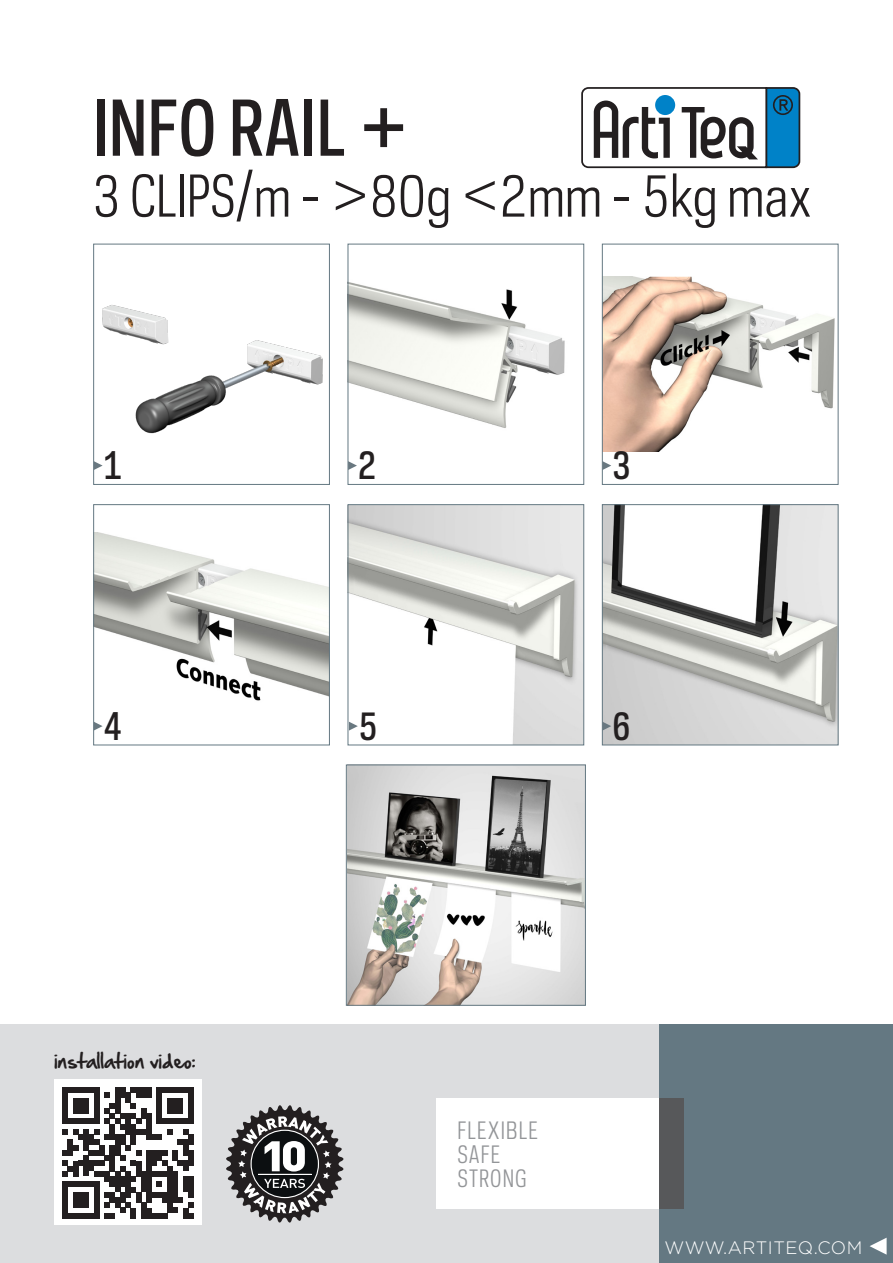
<style>
.page{position:relative;width:893px;height:1263px;background:#fff}
.page>*{position:absolute;margin:0;border:0;box-sizing:border-box;transform-origin:0 0}
.t1{font:500 72px "Galaxie Polaris Condensed";color:#231f20}
.t2{font:54px "Galaxie Polaris Condensed";color:#231f20}
.t3{font:500 36px "Galaxie Polaris Condensed";color:#231f20}
.t4{font:22.5px "Galaxie Polaris Condensed";letter-spacing:.05em;color:#939598}
.t5{font:18px "Hand Of Sean";color:#231f20}
.Tabel_tekst-kl{font:300 18px "Gotham";letter-spacing:.025em;color:#fff}
</style>
<div class="page">
<div style="left:0;top:1025px;width:893px;height:238px;background:#dcdddf"></div>
<div style="left:659px;top:1025px;width:234px;height:238px;background:#647882"></div>
<div style="left:659px;top:1098px;width:25px;height:111px;background:#57585a"></div>
<div style="left:437px;top:1098px;width:222px;height:111px;background:#fff"></div>
<svg style="left:581px;top:87px;width:219px;height:81px"></svg>
<img style="left:102px;top:305px;width:221px;height:129px">
<div style="left:93px;top:244px;width:237px;height:241px;border:1px solid #647882"></div>
<div style="left:54px;top:1079px;width:148px;height:146px;background:#fff"></div>
<svg style="left:63px;top:1087px;width:131px;height:131px"></svg>
<svg style="left:870px;top:1238px;width:17px;height:17px"></svg>
<svg style="left:226px;top:1105px;width:118px;height:118px"></svg>
<svg style="left:94px;top:461px;width:9px;height:9px"></svg>
<img style="left:350px;top:506px;width:232px;height:237px">
<div style="left:348px;top:504px;width:236px;height:241px;border:1px solid #647882"></div>
<img style="left:604px;top:276px;width:231px;height:175px">
<div style="left:602px;top:244px;width:236px;height:241px;border:1px solid #647882"></div>
<img style="left:95px;top:532px;width:233px;height:169px">
<div style="left:93px;top:504px;width:237px;height:241px;border:1px solid #647882"></div>
<img style="left:604px;top:506px;width:232px;height:237px">
<div style="left:602px;top:504px;width:236px;height:241px;border:1px solid #647882"></div>
<svg style="left:349px;top:722px;width:9px;height:8px"></svg>
<svg style="left:602px;top:722px;width:9px;height:8px"></svg>
<img style="left:350px;top:282px;width:215px;height:146px">
<div style="left:348px;top:244px;width:236px;height:241px;border:1px solid #647882"></div>
<svg style="left:348px;top:461px;width:9px;height:9px"></svg>
<svg style="left:94px;top:722px;width:9px;height:8px"></svg>
<svg style="left:602px;top:461px;width:9px;height:9px"></svg>
<img style="left:348px;top:766px;width:236px;height:238px">
<div style="left:346px;top:764px;width:240px;height:242px;border:1px solid #647882"></div>
<p class="t1" style="left:92px;top:80px;width:319px">INFO RAIL +</p>
<p class="t2" style="left:92px;top:160px;width:721px">3 CLIPS/m - &gt;80g &lt;2mm - 5kg max</p>
<p class="t3" style="left:104px;top:441px;width:20px">1</p>
<p class="t3" style="left:104px;top:702px;width:20px">4</p>
<p class="t5" style="left:54px;top:1045px;width:143px">installation video:</p>
<p class="t3" style="left:358px;top:441px;width:20px">2</p>
<p class="t3" style="left:612px;top:441px;width:20px">3</p>
<p class="t3" style="left:359px;top:702px;width:20px">5</p>
<p class="t3" style="left:612px;top:702px;width:20px">6</p>
<p class="t4" style="left:457px;top:1115px;width:82px">FLEXIBLE</p>
<p class="t4" style="left:457px;top:1139px;width:45px">SAFE</p>
<p class="t4" style="left:457px;top:1163px;width:71px">STRONG</p>
<p class="Tabel_tekst-kl" style="left:665px;top:1236px;width:199px">WWW.ARTITEQ.COM</p>
</div>
